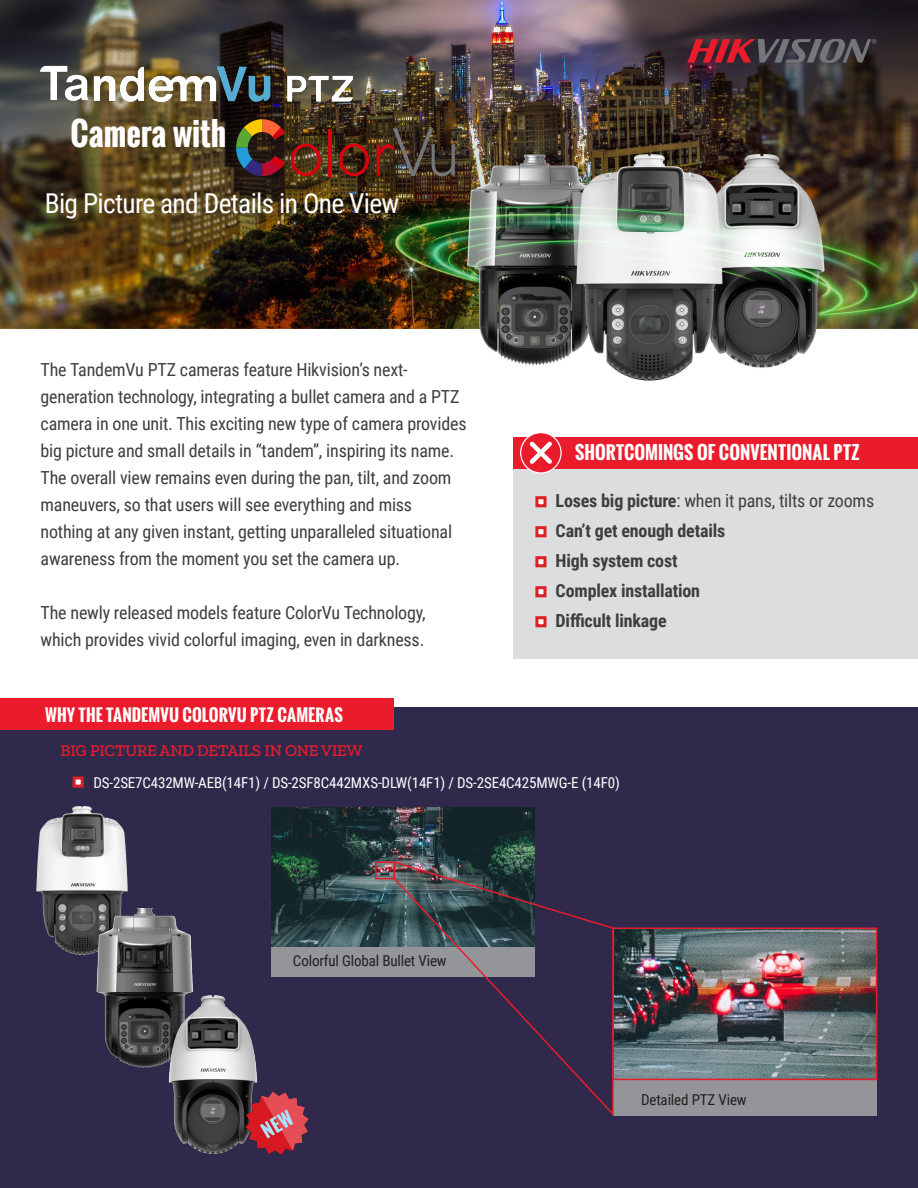
<style>
.page{position:relative;width:918px;height:1188px;background:#fff}
.page>*{position:absolute;margin:0;border:0;box-sizing:border-box;transform-origin:0 0}
.t1{font:700 31.5px "Oswald";color:#fff}
.t2{font:27.45px "Roboto Condensed";letter-spacing:-.025em;color:#fff}
.t3{font:18px/27px "Roboto Condensed";letter-spacing:-.01em;color:#3e3e3f}
.t4{font:700 18px "Roboto Condensed";letter-spacing:-.01em;color:#3e3e3f}
.t5{font:700 18px "Oswald";letter-spacing:.005em;color:#fff}
.t6{font:700 16.5px "Oswald";letter-spacing:.01em;color:#fff}
.t7{font:500 16.5px "Zilla Slab";letter-spacing:-.01em;color:#ea1c2b}
.t8{font:15px "Roboto Condensed";letter-spacing:-.01em;color:#fff}
.t9{font:15px "Roboto Condensed";letter-spacing:-.01em;color:#231f20}
.s1{font-weight:700}
</style>
<div class="page">
<div style="left:0;top:707px;width:918px;height:481px;background:#31294c"></div>
<div style="left:513px;top:437px;width:405px;height:222px;background:#dcdddf"></div>
<div style="left:271px;top:809px;width:264px;height:168px;background:#939598"></div>
<div style="left:613px;top:931px;width:264px;height:185px;background:#939598"></div>
<div style="left:73px;top:777px;width:11px;height:11px;background:#fff;border:3px solid #de1f26"></div>
<div style="left:535px;top:496px;width:12px;height:11px;background:#fff;border:3px solid #de1f26"></div>
<div style="left:535px;top:526px;width:12px;height:11px;background:#fff;border:3px solid #de1f26"></div>
<div style="left:535px;top:556px;width:12px;height:11px;background:#fff;border:3px solid #de1f26"></div>
<div style="left:535px;top:586px;width:12px;height:11px;background:#fff;border:3px solid #de1f26"></div>
<div style="left:535px;top:616px;width:12px;height:11px;background:#fff;border:3px solid #de1f26"></div>
<img style="left:0;top:0;width:918px;height:381px">
<svg style="left:687px;top:39px;width:189px;height:24px;background:#673d45"></svg>
<div style="left:514px;top:437px;width:404px;height:31px;background:#ea1c2b"></div>
<div style="left:0;top:699px;width:393px;height:31px;background:#ea1c2b"></div>
<img style="left:40px;top:45px;width:312px;height:78px">
<div style="left:218px;top:101px;width:277px;height:114px;background:#231f20;opacity:.9"></div>
<svg style="left:291px;top:144px;width:30px;height:32px"></svg>
<hr style="left:328px;top:129px;width:4px;height:47px;background:#d6000f">
<svg style="left:339px;top:144px;width:30px;height:32px"></svg>
<svg style="left:377px;top:128px;width:78px;height:48px;background:#4a362a"></svg>
<svg style="left:236px;top:119px;width:49px;height:57px;background:#5b3d2d"></svg>
<img style="left:271px;top:808px;width:264px;height:139px">
<img style="left:615px;top:930px;width:259px;height:147px">
<div style="left:612px;top:927px;width:265px;height:153px;border:2px solid #ea1c2b"></div>
<div style="left:375px;top:862px;width:20px;height:17px;border:2px solid #ea1c2b"></div>
<svg style="left:393px;top:860px;width:222px;height:256px"></svg>
<img style="left:36px;top:806px;width:92px;height:149px">
<img style="left:94px;top:909px;width:99px;height:158px">
<svg style="left:521px;top:433px;width:40px;height:40px"></svg>
<div style="left:520px;top:432px;width:42px;height:42px;border:1px solid #fff;border-radius:50%"></div>
<svg style="left:526px;top:438px;width:30px;height:30px"></svg>
<img style="left:134px;top:995px;width:140px;height:159px">
<img style="left:246px;top:1092px;width:62px;height:62px">
<p class="t1" style="left:71px;top:110px;width:157px">Camera with</p>
<p class="t2" style="left:45px;top:184px;width:356px">Big Picture and Details in One View</p>
<p class="t3" style="left:41px;top:355px;width:428px">The TandemVu PTZ cameras feature Hikvision’s next&shy;generation technology, integrating a bullet camera and a PTZ camera in one unit. This exciting new type of camera provides big picture and small details in “tandem”, inspiring its name.<br>The overall view remains even during the pan, tilt, and zoom maneuvers, so that users will see everything and miss nothing at any given instant, getting unparalleled situational awareness from the moment you set the camera up.</p>
<p class="t3" style="left:41px;top:598px;width:387px">The newly released models feature ColorVu Technology, which provides vivid colorful imaging, even in darkness.</p>
<p class="t6" style="left:45px;top:702px;width:299px">WHY THE TANDEMVU COLORVU PTZ CAMERAS</p>
<p class="t7" style="left:61px;top:742px;width:303px">BIG PICTURE AND DETAILS IN ONE VIEW</p>
<p class="t5" style="left:575px;top:439px;width:286px">SHORTCOMINGS OF CONVENTIONAL PTZ</p>
<p class="t3" style="left:556px;top:487px;width:320px"><span class="s1">Loses big picture</span>: when it pans, tilts or zooms</p>
<p class="t4" style="left:556px;top:518px;width:171px">Can’t get enough details</p>
<p class="t4" style="left:556px;top:548px;width:123px">High system cost</p>
<p class="t4" style="left:556px;top:578px;width:146px">Complex installation</p>
<p class="t4" style="left:556px;top:608px;width:113px">Difficult linkage</p>
<p class="t8" style="left:93px;top:772px;width:528px">DS-2SE7C432MW-AEB(14F1) / DS-2SF8C442MXS-DLW(14F1) / DS-2SE4C425MWG-E (14F0)</p>
<p class="t9" style="left:293px;top:950px;width:155px">Colorful Global Bullet View</p>
<p class="t9" style="left:641px;top:1089px;width:107px">Detailed PTZ View</p>
</div>
